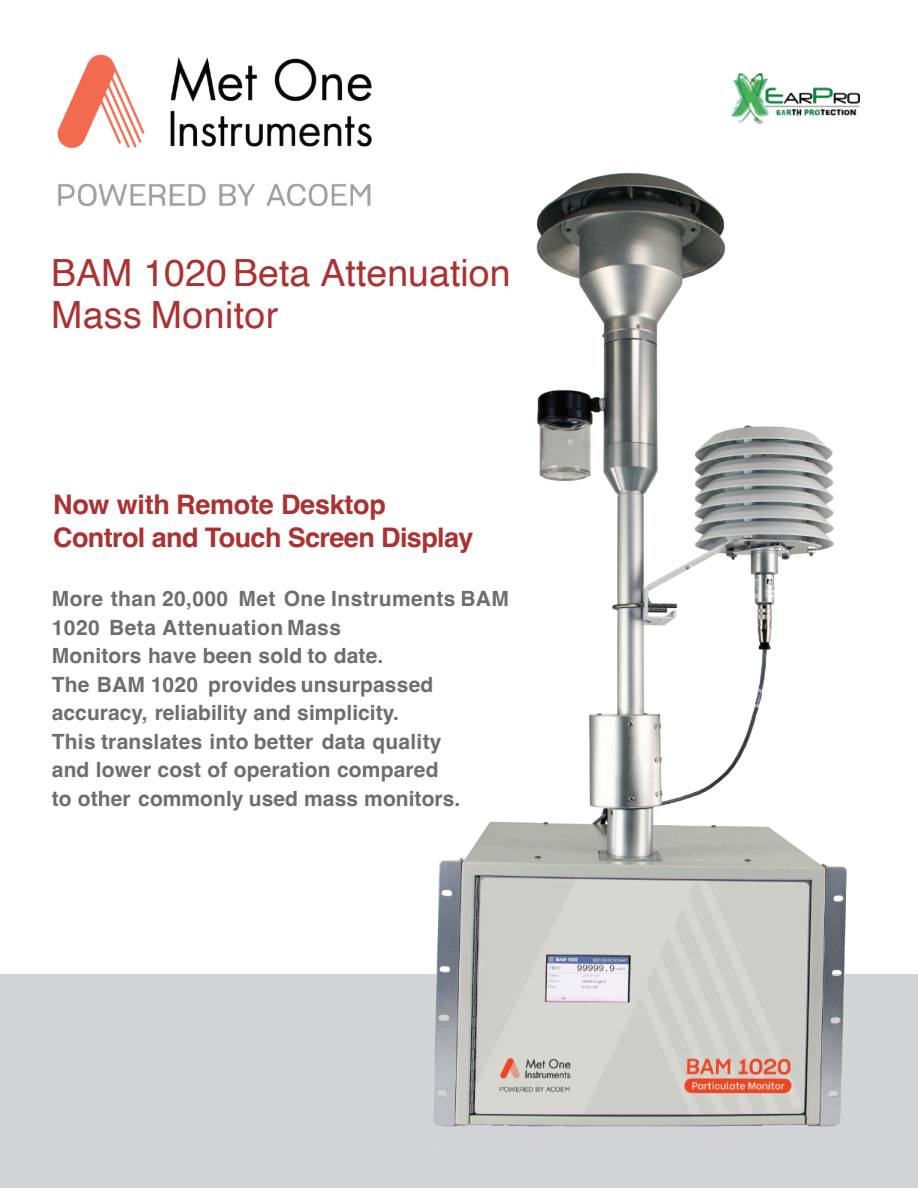
<style>
.page{position:relative;width:918px;height:1188px;background:#fff}
.page>*{position:absolute;margin:0;border:0;box-sizing:border-box;transform-origin:0 0}
.t1{font:37.5px/42px "Helvetica";color:#ab3231}
.t2{font:700 27px/32.4px "Helvetica";letter-spacing:-.02em;color:#ab3231}
.t3{font:700 21px/28.5px "Helvetica";letter-spacing:.01em;color:#6d6e70}
</style>
<div class="page">
<div style="left:0;top:974px;width:918px;height:214px;background:#d1d3d4"></div>
<img style="left:433px;top:93px;width:427px;height:1034px">
<img style="left:57px;top:54px;width:315px;height:152px">
<img style="left:731px;top:73px;width:128px;height:51px">
<h1 class="t1" style="left:51px;top:254px;width:461px">BAM 1020 Beta Attenuation<br>Mass Monitor</h1>
<p class="t2" style="left:53px;top:490px;width:422px">Now with Remote Desktop<br>Control and Touch Screen Display</p>
<p class="t3" style="left:52px;top:586px;width:459px">More than 20,000 Met One Instruments BAM 1020 Beta Attenuation Mass<br>Monitors have been sold to date.<br>The BAM 1020 provides unsurpassed accuracy, reliability and simplicity.<br>This translates into better data quality<br>and lower cost of operation compared<br>to other commonly used mass monitors.</p>
</div>
